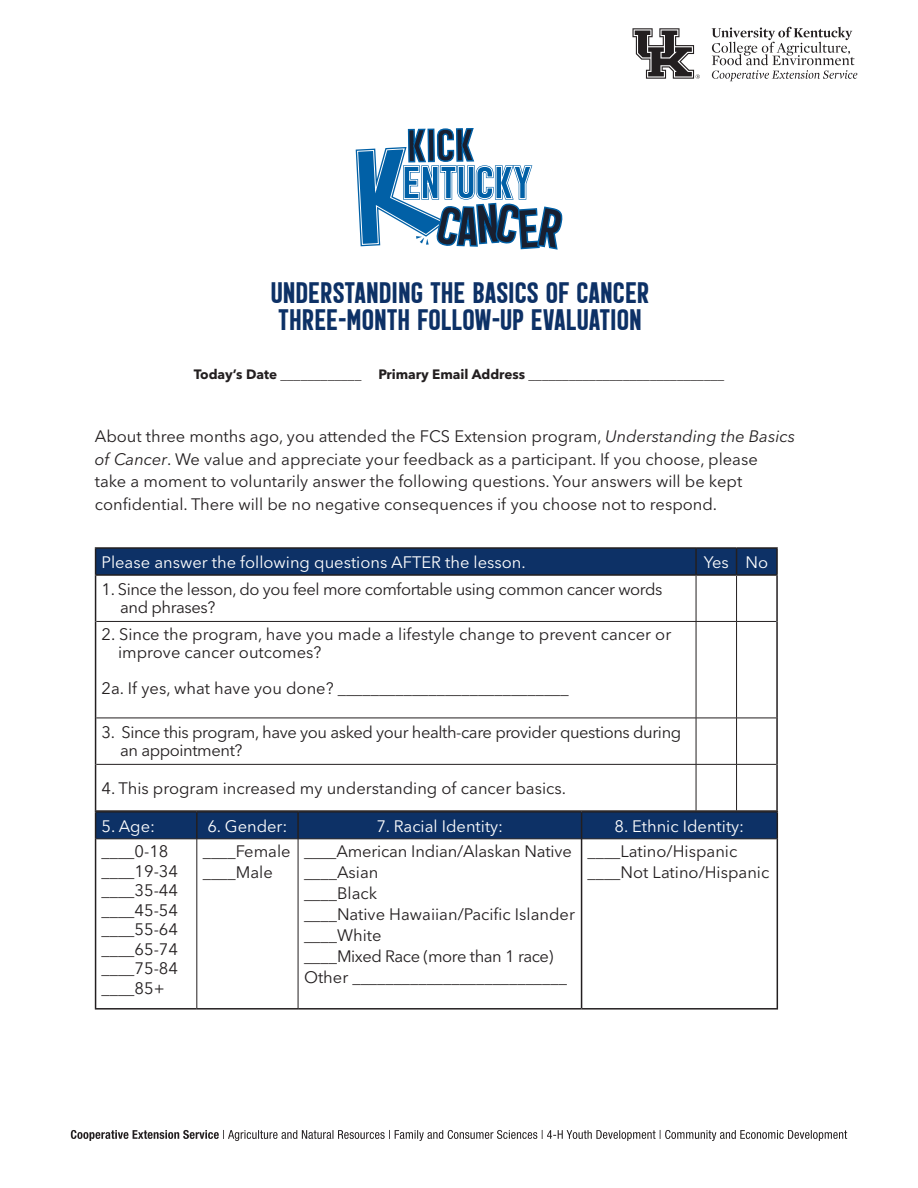
<style>
.page{position:relative;width:918px;height:1188px;background:#fff}
.page>*{position:absolute;margin:0;border:0;box-sizing:border-box;transform-origin:0 0}
.t1{font:33px/27px "Double Porter 5";color:#0d3166}
.t2{font:16.5px/21px "Avenir Next LT Pro";color:#231f20}
.t3{font:16.5px/18px "Avenir Next LT Pro";letter-spacing:-.025em;color:#231f20}
.t4{font:16.5px "Avenir Next LT Pro";color:#fff}
.t5{font:13.5px "Avenir Next LT Pro";color:#231f20}
.s1{font-weight:700}
.s2{font-style:italic}
</style>
<div class="page">
<svg style="left:632px;top:28px;width:68px;height:51px"></svg>
<svg style="left:712px;top:27px;width:145px;height:54px"></svg>
<svg style="left:71px;top:1130px;width:776px;height:11px"></svg>
<svg style="left:355px;top:128px;width:208px;height:122px"></svg>
<hr style="left:95px;top:547px;width:601px;height:2px;background:#231f20">
<hr style="left:696px;top:547px;width:41px;height:2px;background:#231f20">
<hr style="left:737px;top:547px;width:41px;height:2px;background:#231f20">
<div style="left:95px;top:548px;width:682px;height:26px;background:#0d3166"></div>
<hr style="left:776px;top:549px;width:2px;height:25px;background:#231f20">
<hr style="left:95px;top:574px;width:601px;height:2px;background:#231f20">
<hr style="left:95px;top:576px;width:1px;height:45px;background:#231f20">
<hr style="left:696px;top:574px;width:41px;height:2px;background:#231f20">
<hr style="left:737px;top:574px;width:41px;height:2px;background:#231f20">
<hr style="left:776px;top:576px;width:2px;height:45px;background:#231f20">
<hr style="left:95px;top:621px;width:1px;height:97px;background:#231f20">
<hr style="left:776px;top:621px;width:2px;height:97px;background:#231f20">
<hr style="left:95px;top:718px;width:1px;height:46px;background:#231f20">
<hr style="left:776px;top:718px;width:2px;height:46px;background:#231f20">
<hr style="left:95px;top:764px;width:1px;height:47px;background:#231f20">
<hr style="left:776px;top:764px;width:2px;height:47px;background:#231f20">
<hr style="left:696px;top:576px;width:1px;height:45px;background:#231f20">
<hr style="left:736px;top:576px;width:1px;height:45px;background:#231f20">
<hr style="left:96px;top:621px;width:600px;height:1px;background:#231f20">
<hr style="left:696px;top:621px;width:41px;height:1px;background:#231f20">
<hr style="left:696px;top:622px;width:1px;height:96px;background:#231f20">
<hr style="left:737px;top:621px;width:39px;height:1px;background:#231f20">
<hr style="left:736px;top:622px;width:1px;height:96px;background:#231f20">
<hr style="left:96px;top:718px;width:600px;height:1px;background:#231f20">
<hr style="left:696px;top:718px;width:41px;height:1px;background:#231f20">
<hr style="left:696px;top:718px;width:1px;height:46px;background:#231f20">
<hr style="left:737px;top:718px;width:39px;height:1px;background:#231f20">
<hr style="left:736px;top:718px;width:1px;height:46px;background:#231f20">
<hr style="left:96px;top:764px;width:600px;height:1px;background:#231f20">
<hr style="left:696px;top:764px;width:41px;height:1px;background:#231f20">
<hr style="left:696px;top:765px;width:1px;height:46px;background:#231f20">
<hr style="left:737px;top:764px;width:39px;height:1px;background:#231f20">
<hr style="left:736px;top:765px;width:1px;height:46px;background:#231f20">
<hr style="left:95px;top:811px;width:102px;height:2px;background:#231f20">
<hr style="left:197px;top:811px;width:101px;height:2px;background:#231f20">
<hr style="left:298px;top:811px;width:284px;height:2px;background:#231f20">
<hr style="left:582px;top:811px;width:196px;height:2px;background:#231f20">
<svg style="left:95px;top:812px;width:683px;height:27px;background:#0e3062"></svg>
<hr style="left:95px;top:839px;width:1px;height:169px;background:#231f20">
<hr style="left:581px;top:839px;width:1px;height:169px;background:#231f20">
<hr style="left:777px;top:839px;width:1px;height:169px;background:#231f20">
<hr style="left:95px;top:1008px;width:102px;height:2px;background:#231f20">
<hr style="left:197px;top:1008px;width:101px;height:2px;background:#231f20">
<hr style="left:298px;top:1008px;width:284px;height:2px;background:#231f20">
<hr style="left:582px;top:1008px;width:196px;height:2px;background:#231f20">
<hr style="left:96px;top:839px;width:101px;height:1px;background:#231f20">
<hr style="left:197px;top:839px;width:101px;height:1px;background:#231f20">
<hr style="left:197px;top:839px;width:1px;height:169px;background:#231f20">
<hr style="left:298px;top:839px;width:284px;height:1px;background:#231f20">
<hr style="left:298px;top:839px;width:1px;height:169px;background:#231f20">
<hr style="left:582px;top:839px;width:195px;height:1px;background:#231f20">
<h1 class="t1" style="left:271px;top:279px;width:380px">UNDERSTANDING THE BASICS OF CANCER<br>THREE-MONTH FOLLOW-UP EVALUATION</h1>
<p class="t5" style="left:194px;top:366px;width:169px"><span class="s1">Today’s Date</span> ____________</p>
<p class="t5" style="left:378px;top:366px;width:347px"><span class="s1">Primary Email Address</span> _____________________________</p>
<p class="t2" style="left:95px;top:425px;width:702px;line-height:22.5px">About three months ago, you attended the FCS Extension program, <span class="s2">Understanding the Basics of Cancer</span>. We value and appreciate your feedback as a participant. If you choose, please<br>take a moment to voluntarily answer the following questions. Your answers will be kept confidential. There will be no negative consequences if you choose not to respond.</p>
<p class="t4" style="left:102px;top:552px;width:426px">Please answer the following questions AFTER the lesson.</p>
<p class="t4" style="left:704px;top:552px;width:66px">Yes No</p>
<p class="t3" style="left:120px;top:581px;width:544px;text-indent:-19px">1. Since the lesson, do you feel more comfortable using common cancer words and phrases?</p>
<p class="t2" style="left:118px;top:625px;width:555px;line-height:18px;text-indent:-16px">2. Since the program, have you made a lifestyle change to prevent cancer or improve cancer outcomes?</p>
<p class="t2" style="left:102px;top:678px;width:469px">2a. If yes, what have you done? ____________________________</p>
<p class="t3" style="left:120px;top:724px;width:563px;text-indent:-19px">3. Since this program, have you asked your health-care provider questions during an appointment?</p>
<p class="t2" style="left:102px;top:777px;width:466px">4. This program increased my understanding of cancer basics.</p>
<p class="t4" style="left:102px;top:816px;width:55px">5. Age:</p>
<p class="t4" style="left:207px;top:816px;width:82px">6. Gender:</p>
<p class="t4" style="left:376px;top:816px;width:128px">7. Racial Identity:</p>
<p class="t4" style="left:615px;top:816px;width:131px">8. Ethnic Identity:</p>
<p class="t2" style="left:102px;top:842px;width:78px;line-height:19.5px">____0-18 ____19-34 ____35-44 ____45-54 ____55-64 ____65-74 ____75-84 ____85+</p>
<p class="t2" style="left:203px;top:841px;width:89px">____Female ____Male</p>
<p class="t2" style="left:304px;top:841px;width:272px">____American Indian/Alaskan Native ____Asian<br>____Black<br>____Native Hawaiian/Pacific Islander ____White<br>____Mixed Race (more than 1 race)<br>Other __________________________</p>
<p class="t2" style="left:588px;top:841px;width:183px">____Latino/Hispanic ____Not Latino/Hispanic</p>
</div>
